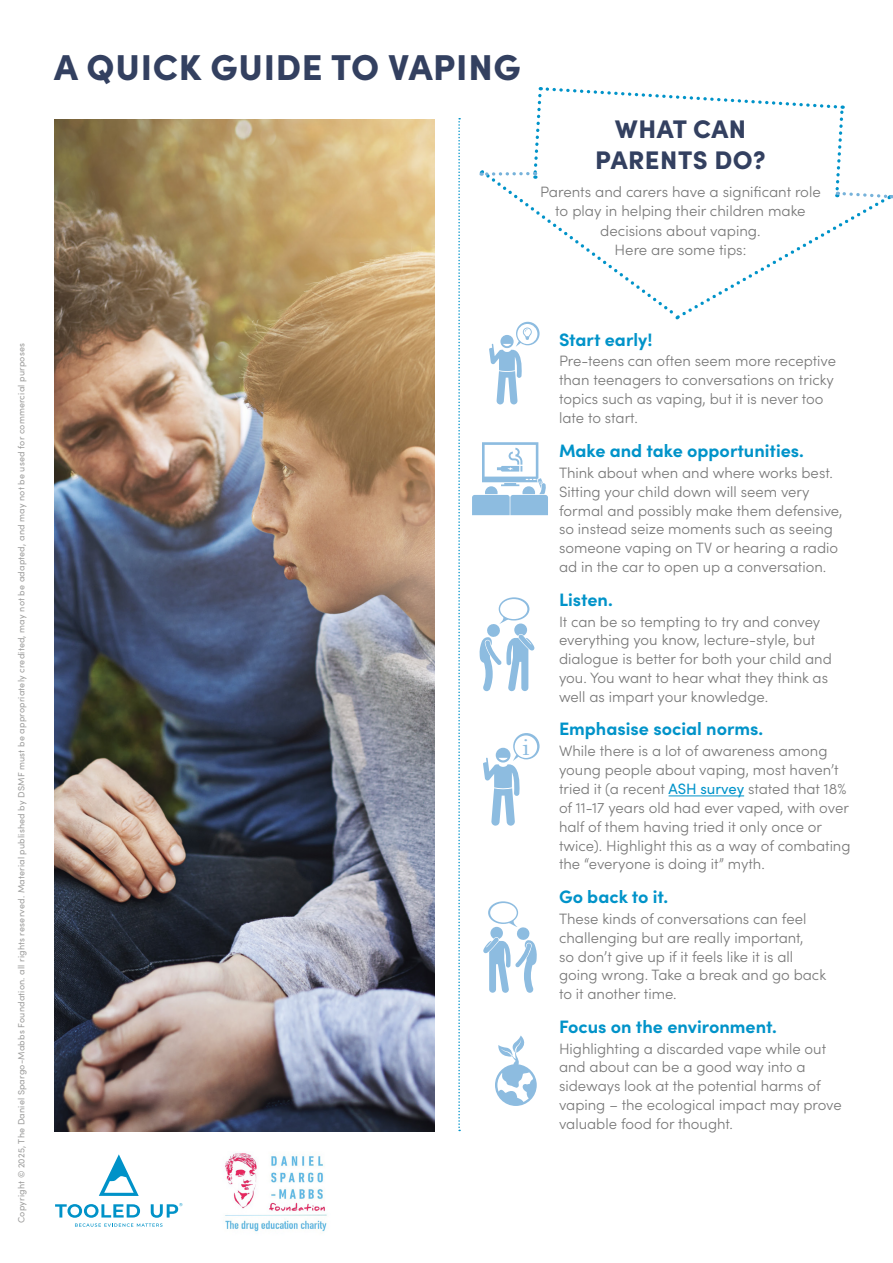
<style>
.page{position:relative;width:893px;height:1263px;background:#fff}
.page>*{position:absolute;margin:0;border:0;box-sizing:border-box;transform-origin:0 0}
.t1{font:900 36px "Sofia Pro";letter-spacing:.02em;color:#334060}
.t2{font:900 25.5px/30.6px "Sofia Pro";letter-spacing:.02em;color:#334060;text-align:center}
.t3{font:22.5px "Century";color:#8dbce0}
.t4{font:700 18px "Sofia Pro";color:#0093c9}
.t5{font:300 15px/18.8px "Sofia Pro";color:#777}
.t6{font:9px "Sofia Pro";letter-spacing:.02em;color:#9d9d9c}
.s1{font-weight:400;color:#0093ca}
</style>
<div class="page">
<svg style="left:99px;top:1154px;width:40px;height:42px"></svg>
<svg style="left:55px;top:1203px;width:127px;height:24px"></svg>
<svg style="left:481px;top:87px;width:412px;height:318px"></svg>
<hr style="left:669px;top:795px;width:75px;height:1px;background:#0093ca">
<svg style="left:458px;top:118px;width:2px;height:1013px"></svg>
<img style="left:217px;top:1131px;width:119px;height:101px">
<svg style="left:479px;top:597px;width:55px;height:94px"></svg>
<svg style="left:483px;top:901px;width:54px;height:92px"></svg>
<svg style="left:472px;top:442px;width:76px;height:73px"></svg>
<svg style="left:483px;top:733px;width:57px;height:93px"></svg>
<svg style="left:495px;top:1035px;width:42px;height:71px"></svg>
<img style="left:54px;top:120px;width:381px;height:1011px">
<p class="t1" style="left:54px;top:39px;width:468px">A QUICK GUIDE TO VAPING</p>
<p class="t2" style="left:595px;top:112px;width:172px">WHAT CAN<br>PARENTS DO?</p>
<p class="t5" style="left:540px;top:181px;width:282px;line-height:19.5px;text-align:center">Parents and carers have a significant role to play in helping their children make decisions about vaping.<br>Here are some tips:</p>
<p class="t6" style="left:15px;top:1223px;width:881px;rotate:-90deg">Copyright © 2025, The Daniel Spargo-Mabbs Foundation. all rights reserved. Material published by DSMF must be appropriately credited, may not be adapted, and may not be used for commercial purposes</p>
<p class="t3" style="left:522px;top:728px;width:9px">i</p>
<p class="t4" style="left:559px;top:325px;width:95px">Start early!</p>
<p class="t5" style="left:559px;top:351px;width:279px">Pre-teens can often seem more receptive than teenagers to conversations on tricky topics such as vaping, but it is never too late to start.</p>
<p class="t4" style="left:559px;top:437px;width:246px">Make and take opportunities.</p>
<p class="t5" style="left:559px;top:463px;width:285px">Think about when and where works best.<br>Sitting your child down will seem very formal and possibly make them defensive, so instead seize moments such as seeing someone vaping on TV or hearing a radio ad in the car to open up a conversation.</p>
<p class="t4" style="left:559px;top:585px;width:55px">Listen.</p>
<p class="t5" style="left:559px;top:611px;width:274px">It can be so tempting to try and convey everything you know, lecture-style, but dialogue is better for both your child and you. You want to hear what they think as well as impart your knowledge.</p>
<p class="t4" style="left:559px;top:715px;width:206px">Emphasise social norms.</p>
<p class="t5" style="left:559px;top:741px;width:293px">While there is a lot of awareness among young people about vaping, most haven’t tried it (a recent <span class="s1">ASH survey</span> stated that 18% of 11-17 years old had ever vaped, with over half of them having tried it only once or twice). Highlight this as a way of combating the “everyone is doing it” myth.</p>
<p class="t4" style="left:559px;top:883px;width:111px">Go back to it.</p>
<p class="t5" style="left:559px;top:908px;width:269px">These kinds of conversations can feel challenging but are really important,<br>so don’t give up if it feels like it is all going wrong. Take a break and go back to it another time.</p>
<p class="t4" style="left:559px;top:1013px;width:219px">Focus on the environment.</p>
<p class="t5" style="left:559px;top:1038px;width:284px">Highlighting a discarded vape while out and about can be a good way into a sideways look at the potential harms of vaping – the ecological impact may prove valuable food for thought.</p>
</div>
